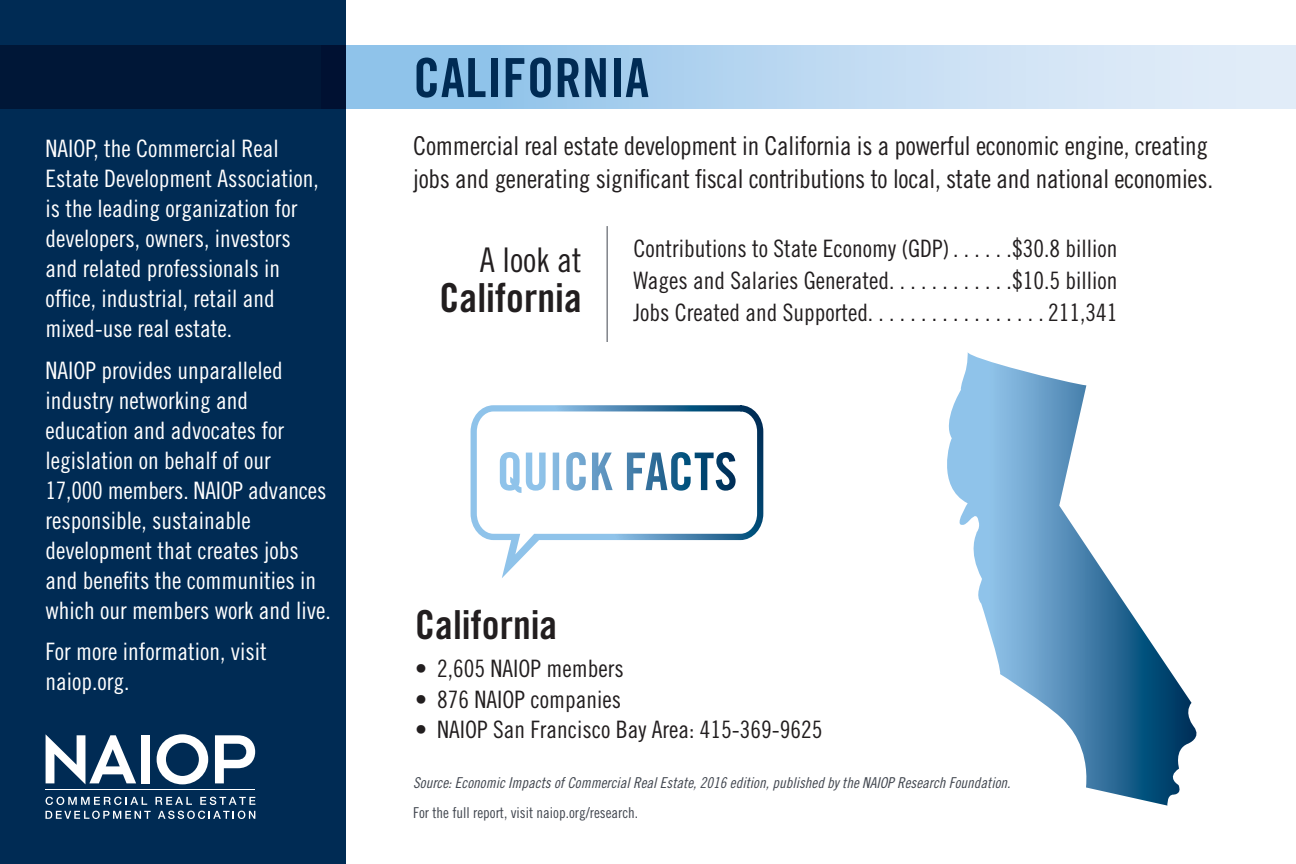
<style>
.page{position:relative;width:1296px;height:864px;background:#fff}
.page>*{position:absolute;margin:0;border:0;box-sizing:border-box;transform-origin:0 0}
.t1{font:54px "Trade Gothic LT Std Bd Cn 20";letter-spacing:.01em;color:#002b54}
.t2{font:40px "Trade Gothic LT Std Bd Cn 20";color:#221e1f}
.t3{font:34px "Trade Gothic LT Std Cn 18";color:#221e1f}
.t4{font:26px/32px "Trade Gothic LT Std Cn 18";letter-spacing:-.01em;color:#221e1f}
.t5{font:24px/30px "Trade Gothic LT Std Cn 18";color:#fff}
.t6{font:24px/32px "Trade Gothic LT Std Cn 18";color:#221e1f;text-align:right}
.t7{font:15px "Trade Gothic LT Std Cn 18 Obl";color:#41464f}
.t8{font:15px "Trade Gothic LT Std Cn 18";color:#41464f}
</style>
<div class="page">
<div style="left:322px;top:45px;width:974px;height:64px;background:linear-gradient(to right,#86bee8,#ebf1fa)"></div>
<div style="left:0;top:0;width:346px;height:864px;background:#002b54"></div>
<svg style="left:46px;top:735px;width:90px;height:49px"></svg>
<div style="left:141px;top:735px;width:9px;height:48px;background:#fff"></div>
<svg style="left:157px;top:734px;width:51px;height:50px"></svg>
<svg style="left:215px;top:735px;width:40px;height:48px"></svg>
<hr style="left:46px;top:790px;width:209px;height:1px;background:#fff">
<svg style="left:46px;top:797px;width:101px;height:8px"></svg>
<svg style="left:156px;top:797px;width:36px;height:8px"></svg>
<svg style="left:200px;top:797px;width:55px;height:8px"></svg>
<svg style="left:46px;top:811px;width:105px;height:8px"></svg>
<svg style="left:158px;top:811px;width:97px;height:8px"></svg>
<svg style="left:471px;top:405px;width:292px;height:173px"></svg>
<svg style="left:500px;top:452px;width:236px;height:41px"></svg>
<hr style="left:607px;top:226px;width:1px;height:116px;background:#41464f">
<div style="left:0;top:45px;width:346px;height:64px;background:#001737"></div>
<svg style="left:947px;top:352px;width:250px;height:454px"></svg>
<p class="t5" style="left:46px;top:133px;width:275px">NAIOP, the Commercial Real<br>Estate Development Association, is the leading organization for developers, owners, investors and related professionals in office, industrial, retail and mixed-use real estate.</p>
<p class="t5" style="left:46px;top:355px;width:287px">NAIOP provides unparalleled industry networking and education and advocates for legislation on behalf of our<br>17,000 members. NAIOP advances responsible, sustainable development that creates jobs and benefits the communities in which our members work and live.</p>
<p class="t5" style="left:46px;top:637px;width:223px">For more information, visit naiop.org.</p>
<h1 class="t1" style="left:413px;top:45px;width:237px">CALIFORNIA</h1>
<p class="t4" style="left:413px;top:130px;width:801px">Commercial real estate development in California is a powerful economic engine, creating jobs and generating significant fiscal contributions to local, state and national economies.</p>
<h3 class="t3" style="left:480px;top:240px;width:103px">A look at</h3>
<h2 class="t2" style="left:440px;top:273px;width:144px">California</h2>
<p class="t6" style="left:634px;top:232px;width:322px">Contributions to State Economy (GDP)......</p>
<p class="t6" style="left:1012px;top:232px;width:107px">$30.8 billion</p>
<p class="t6" style="left:634px;top:264px;width:262px">Wages and Salaries Generated............</p>
<p class="t6" style="left:634px;top:264px;width:486px">$10.5 billion<br>Jobs Created and Supported. . . . . . . . . . . . . . . . . 211,341</p>
<h2 class="t2" style="left:415px;top:601px;width:144px">California</h2>
<p class="t6" style="left:415px;top:652px;width:210px">• 2,605 NAIOP members</p>
<p class="t6" style="left:415px;top:683px;width:207px">• 876 NAIOP companies</p>
<p class="t6" style="left:415px;top:714px;width:409px">• NAIOP San Francisco Bay Area: 415-369-9625</p>
<p class="t7" style="left:413px;top:774px;width:599px">Source: Economic Impacts of Commercial Real Estate, 2016 edition, published by the NAIOP Research Foundation.</p>
<p class="t8" style="left:413px;top:804px;width:226px">For the full report, visit naiop.org/research.</p>
</div>
